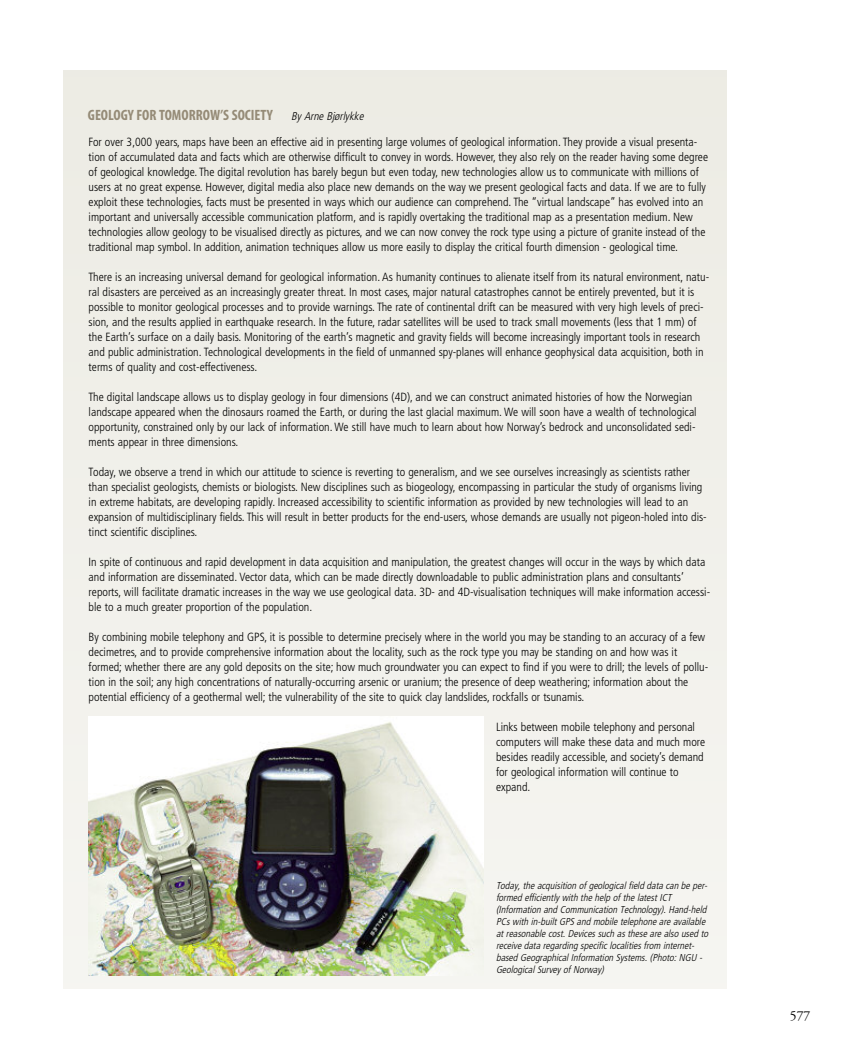
<style>
.page{position:relative;width:851px;height:1063px;background:#fff}
.page>*{position:absolute;margin:0;border:0;box-sizing:border-box;transform-origin:0 0}
.t1{font:15px "Myriad MM.700.wt.300.wd";color:#958b77}
.t2{font:13.75px "Adobe Garamond";color:#000}
.t3{font:300 condensed 11.88px/15px "Frutiger";color:#000}
.t4{font:italic 300 condensed 10px/12px "Frutiger";color:#000}
.s1{font-family:"Frutiger";font-weight:300;font-style:italic;font-stretch:condensed;font-size:11.25px;color:#000}
</style>
<div class="page">
<div style="left:64px;top:71px;width:662px;height:918px;background:#f0efe9"></div>
<img style="left:89px;top:717px;width:394px;height:259px">
<p class="t1" style="left:88px;top:109px;width:279px">GEOLOGY FOR TOMORROW’S SOCIETY <span class="s1">By ArneBjørlykke</span></p>
<p class="t3" style="left:89px;top:136px;width:621px">For over 3,000 years, maps have been an effective aid in presenting large volumes of geological information. They provide a visual presenta&shy;tion of accumulated data and facts which are otherwise difficult to convey in words. However, they also rely on the reader having some degree of geological knowledge. The digital revolution has barely begun but even today, new technologies allow us to communicate with millions of users at no great expense. However, digital media also place new demands on the way we present geological facts and data. If we are to fully exploit these technologies, facts must be presented in ways which our audience can comprehend. The “virtual landscape” has evolved into an important and universally accessible communication platform, and is rapidly overtaking the traditional map as a presentation medium. New technologies allow geology to be visualised directly as pictures, and we can now convey the rock type using a picture of granite instead of the traditional map symbol. In addition, animation techniques allow us more easily to display the critical fourth dimension - geological time.</p>
<p class="t3" style="left:89px;top:271px;width:622px">There is an increasing universal demand for geological information. As humanity continues to alienate itself from its natural environment, natu&shy;ral disasters are perceived as an increasingly greater threat. In most cases, major natural catastrophes cannot be entirely prevented, but it is possible to monitor geological processes and to provide warnings. The rate of continental drift can be measured with very high levels of preci&shy;sion, and the results applied in earthquake research. In the future, radar satellites will be used to track small movements (less that 1 mm) of the Earth’s surface on a daily basis. Monitoring of the earth’s magnetic and gravity fields will become increasingly important tools in research and public administration. Technological developments in the field of unmanned spy-planes will enhance geophysical data acquisition, both in terms of quality and cost-effectiveness.</p>
<p class="t3" style="left:89px;top:391px;width:609px">The digital landscape allows us to display geology in four dimensions (4D), and we can construct animated histories of how the Norwegian landscape appeared when the dinosaurs roamed the Earth, or during the last glacial maximum. We will soon have a wealth of technological opportunity, constrained only by our lack of information. We still have much to learn about how Norway’s bedrock and unconsolidated sedi&shy;ments appear in three dimensions.</p>
<p class="t3" style="left:89px;top:466px;width:619px">Today, we observe a trend in which our attitude to science is reverting to generalism, and we see ourselves increasingly as scientists rather than specialist geologists, chemists or biologists. New disciplines such as biogeology, encompassing in particular the study of organisms living in extreme habitats, are developing rapidly. Increased accessibility to scientific information as provided by new technologies will lead to an expansion of multidisciplinary fields. This will result in better products for the end-users, whose demands are usually not pigeon-holed into dis&shy;tinct scientific disciplines.</p>
<p class="t3" style="left:89px;top:556px;width:623px">In spite of continuous and rapid development in data acquisition and manipulation, the greatest changes will occur in the ways by which data and information are disseminated. Vector data, which can be made directly downloadable to public administration plans and consultants’ reports, will facilitate dramatic increases in the way we use geological data. 3D- and 4D-visualisation techniques will make information accessi&shy;ble to a much greater proportion of the population.</p>
<p class="t3" style="left:89px;top:631px;width:621px">By combining mobile telephony and GPS, it is possible to determine precisely where in the world you may be standing to an accuracy of a few decimetres, and to provide comprehensive information about the locality, such as the rock type you may be standing on and how was it formed; whether there are any gold deposits on the site; how much groundwater you can expect to find if you were to drill; the levels of pollu&shy;tion in the soil; any high concentrations of naturally-occurring arsenic or uranium; the presence of deep weathering; information about the potential efficiency of a geothermal well; the vulnerability of the site to quick clay landslides, rockfalls or tsunamis.</p>
<p class="t3" style="left:496px;top:721px;width:211px">Links between mobile telephony and personal computers will make these data and much more besides readily accessible, and society’s demand for geological information will continue to expand.</p>
<p class="t4" style="left:496px;top:880px;width:215px">Today, the acquisition of geological field data can be per&shy;formed efficiently with the help of the latest ICT (Information and Communication Technology). Hand-held PCs with in-built GPS and mobile telephone are available at reasonable cost. Devices such as these are also used to receive data regarding specific localities from internet&shy;based Geographical Information Systems. (Photo: NGU - Geological Survey of Norway)</p>
<p class="t2" style="left:789px;top:1010px;width:22px">577</p>
</div>
